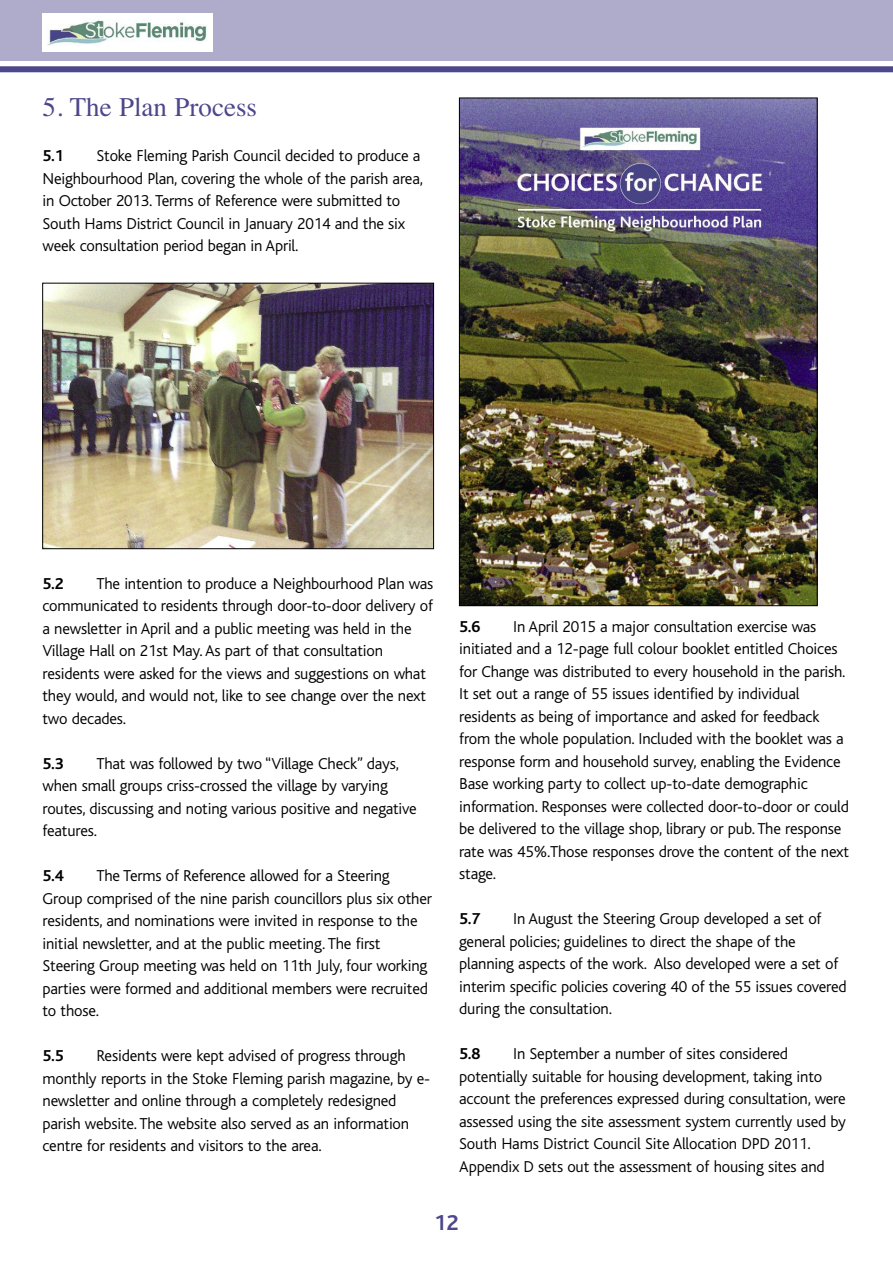
<style>
.page{position:relative;width:893px;height:1263px;background:#fff}
.page>*{position:absolute;margin:0;border:0;box-sizing:border-box;transform-origin:0 0}
.t1{font:27px "Times";color:#4d478b}
.t2{font:700 22.5px "Bliss";color:#4d478b}
.t3{font:300 16.5px/22.5px "Bliss";letter-spacing:-.01em;color:#000}
.t4{font:700 16.5px "Bliss";color:#000}
</style>
<div class="page">
<div style="left:0;top:0;width:893px;height:61px;background:#afaccb"></div>
<div style="left:0;top:66px;width:893px;height:6px;background:#4d478b"></div>
<div style="left:43px;top:13px;width:170px;height:38px;background:#fff"></div>
<img style="left:47px;top:20px;width:160px;height:25px">
<img style="left:461px;top:100px;width:354px;height:504px">
<img style="left:45px;top:285px;width:387px;height:262px">
<div style="left:43px;top:283px;width:391px;height:266px;border:1px solid #000"></div>
<h1 class="t1" style="left:43px;top:91px;width:216px">5. The Plan Process</h1>
<p class="t4" style="left:43px;top:150px;width:23px">5.1</p>
<p class="t3" style="left:43px;top:146px;width:382px;text-indent:54px">Stoke Fleming Parish Council decided to produce a Neighbourhood Plan, covering the whole of the parish area, in October 2013. Terms of Reference were submitted to South Hams District Council in January 2014 and the six week consultation period began in April.</p>
<p class="t3" style="left:43px;top:574px;width:392px;text-indent:54px">The intention to produce a Neighbourhood Plan was communicated to residents through door-to-door delivery of a newsletter in April and a public meeting was held in the Village Hall on 21st May. As part of that consultation residents were asked for the views and suggestions on what they would, and would not, like to see change over the next two decades.</p>
<p class="t4" style="left:43px;top:758px;width:23px">5.3</p>
<p class="t4" style="left:43px;top:578px;width:23px">5.2</p>
<p class="t3" style="left:43px;top:754px;width:376px;text-indent:54px">That was followed by two “Village Check” days, when small groups criss-crossed the village by varying routes, discussing and noting various positive and negative features.</p>
<p class="t4" style="left:43px;top:870px;width:23px">5.4</p>
<p class="t3" style="left:43px;top:866px;width:391px;text-indent:54px">The Terms of Reference allowed for a Steering Group comprised of the nine parish councillors plus six other residents, and nominations were invited in response to the initial newsletter, and at the public meeting. The first Steering Group meeting was held on 11th July, four working parties were formed and additional members were recruited to those.</p>
<p class="t4" style="left:43px;top:1050px;width:23px">5.5</p>
<p class="t3" style="left:42px;top:1046px;width:389px;text-indent:54px">Residents were kept advised of progress through monthly reports in the Stoke Fleming parish magazine, by e&shy;newsletter and online through a completely redesigned parish website. The website also served as an information centre for residents and visitors to the area.</p>
<p class="t3" style="left:459px;top:616px;width:391px;text-indent:54px">In April 2015 a major consultation exercise was initiated and a 12-page full colour booklet entitled Choices for Change was distributed to every household in the parish.<br>It set out a range of 55 issues identified by individual residents as being of importance and asked for feedback from the whole population. Included with the booklet was a response form and household survey, enabling the Evidence Base working party to collect up-to-date demographic information. Responses were collected door-to-door or could be delivered to the village shop, library or pub. The response rate was 45%.Those responses drove the content of the next stage.</p>
<p class="t4" style="left:459px;top:913px;width:23px">5.7</p>
<p class="t4" style="left:459px;top:621px;width:23px">5.6</p>
<p class="t3" style="left:459px;top:909px;width:389px;text-indent:54px">In August the Steering Group developed a set of general policies; guidelines to direct the shape of the planning aspects of the work. Also developed were a set of interim specific policies covering 40 of the 55 issues covered during the consultation.</p>
<p class="t4" style="left:459px;top:1048px;width:23px">5.8</p>
<p class="t3" style="left:459px;top:1044px;width:388px;text-indent:54px">In September a number of sites considered potentially suitable for housing development, taking into account the preferences expressed during consultation, were assessed using the site assessment system currently used by South Hams District Council Site Allocation DPD 2011.<br>Appendix D sets out the assessment of housing sites and</p>
<h2 class="t2" style="left:434px;top:1215px;width:26px">12</h2>
</div>
